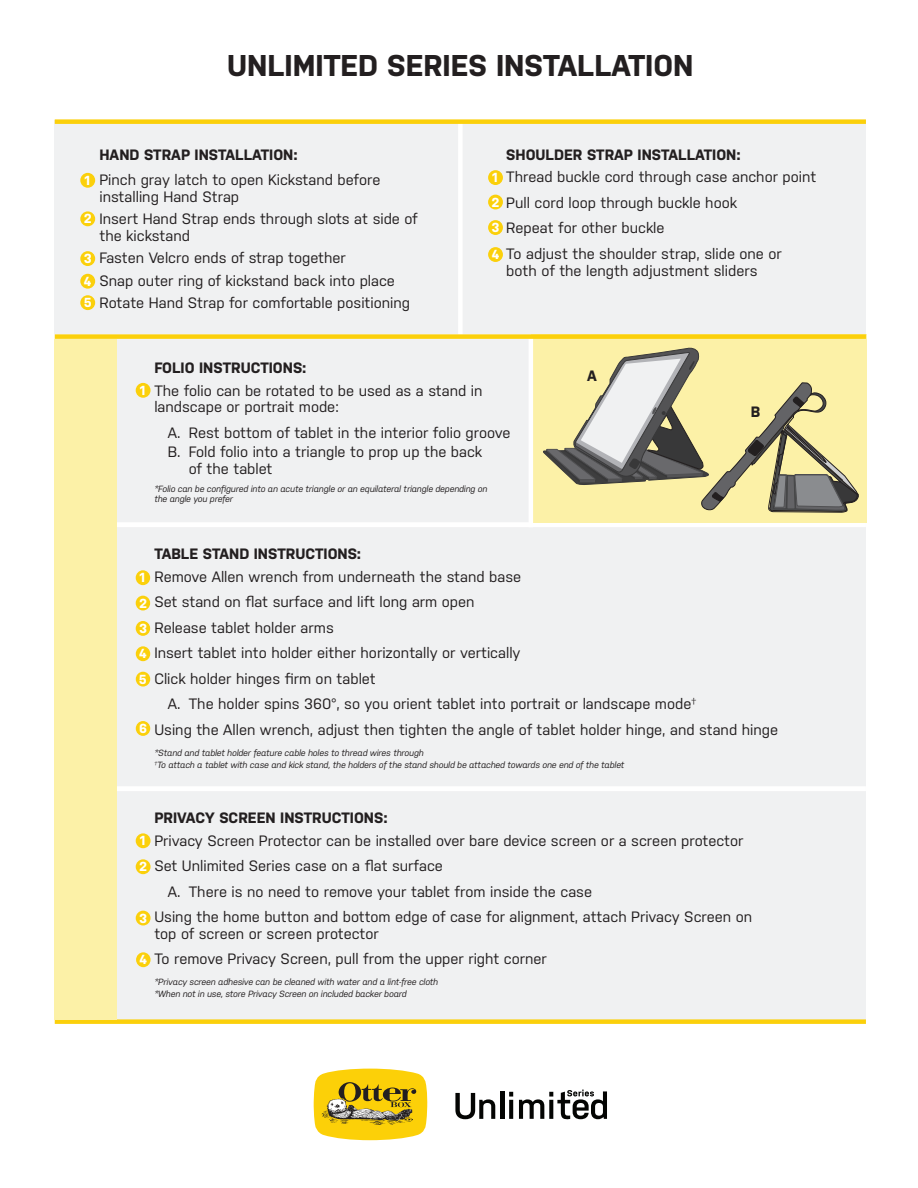
<style>
.page{position:relative;width:918px;height:1188px;background:#fff}
.page>*{position:absolute;margin:0;border:0;box-sizing:border-box;transform-origin:0 0}
.t1{font:700 30px "Nudista";color:#231f20}
.t2{font:15px/25.5px "Nudista";color:#231f20}
.t3{font:700 15px "Nudista";color:#231f20}
.t4{font:700 13.2px/25.3px "Nudista";color:#fff}
.t5{font:italic 9px/12px "Nudista";letter-spacing:-.02em;color:#231f20}
.s1{font-weight:700;font-size:13.2px;color:#fff}
</style>
<div class="page">
<div style="left:55px;top:317px;width:811px;height:703px;background:#f0f1f2"></div>
<div style="left:55px;top:120px;width:811px;height:201px;background:#f0f1f2"></div>
<div style="left:458px;top:120px;width:5px;height:217px;background:#fff"></div>
<div style="left:488px;top:170px;width:15px;height:15px;background:#fbd00b;border-radius:50%"></div>
<div style="left:488px;top:195px;width:15px;height:14px;background:#fbd00b;border-radius:50%"></div>
<div style="left:55px;top:119px;width:811px;height:5px;background:#fbd00b"></div>
<div style="left:136px;top:383px;width:15px;height:15px;background:#fbd00b;border-radius:50%"></div>
<div style="left:55px;top:1019px;width:811px;height:5px;background:#fbd00b"></div>
<div style="left:136px;top:672px;width:14px;height:15px;background:#fbd00b;border-radius:50%"></div>
<div style="left:136px;top:721px;width:14px;height:15px;background:#fbd00b;border-radius:50%"></div>
<div style="left:136px;top:646px;width:14px;height:15px;background:#fbd00b;border-radius:50%"></div>
<div style="left:136px;top:570px;width:14px;height:15px;background:#fbd00b;border-radius:50%"></div>
<div style="left:136px;top:596px;width:14px;height:14px;background:#fbd00b;border-radius:50%"></div>
<div style="left:136px;top:621px;width:14px;height:15px;background:#fbd00b;border-radius:50%"></div>
<div style="left:86px;top:522px;width:780px;height:5px;background:#fff"></div>
<div style="left:86px;top:786px;width:780px;height:5px;background:#fff"></div>
<div style="left:55px;top:339px;width:62px;height:680px;background:#fcf1a7"></div>
<svg style="left:314px;top:1069px;width:114px;height:71px;background:#ddbc2c"></svg>
<svg style="left:455px;top:1093px;width:40px;height:26px"></svg>
<hr style="left:500px;top:1091px;width:4px;height:28px;background:#040503">
<svg style="left:509px;top:1092px;width:4px;height:5px"></svg>
<svg style="left:509px;top:1100px;width:4px;height:19px"></svg>
<svg style="left:519px;top:1090px;width:88px;height:30px"></svg>
<div style="left:136px;top:833px;width:15px;height:15px;background:#fbd00b;border-radius:50%"></div>
<div style="left:136px;top:859px;width:15px;height:15px;background:#fbd00b;border-radius:50%"></div>
<div style="left:136px;top:911px;width:15px;height:15px;background:#fbd00b;border-radius:50%"></div>
<div style="left:136px;top:952px;width:15px;height:15px;background:#fbd00b;border-radius:50%"></div>
<div style="left:80px;top:173px;width:15px;height:15px;background:#fbd00b;border-radius:50%"></div>
<div style="left:80px;top:211px;width:15px;height:15px;background:#fbd00b;border-radius:50%"></div>
<div style="left:80px;top:251px;width:15px;height:15px;background:#fbd00b;border-radius:50%"></div>
<div style="left:80px;top:295px;width:15px;height:15px;background:#fbd00b;border-radius:50%"></div>
<div style="left:80px;top:274px;width:15px;height:15px;background:#fbd00b;border-radius:50%"></div>
<div style="left:531px;top:334px;width:335px;height:189px;background:#fcf1a7"></div>
<svg style="left:543px;top:348px;width:316px;height:165px"></svg>
<hr style="left:529px;top:337px;width:4px;height:190px;background:#fff">
<div style="left:55px;top:334px;width:811px;height:5px;background:#fbd00b"></div>
<div style="left:488px;top:220px;width:15px;height:15px;background:#fbd00b;border-radius:50%"></div>
<div style="left:488px;top:247px;width:15px;height:15px;background:#fbd00b;border-radius:50%"></div>
<h1 class="t1" style="left:227px;top:49px;width:468px">UNLIMITED SERIES INSTALLATION</h1>
<p class="t3" style="left:99px;top:146px;width:200px">HAND STRAP INSTALLATION:</p>
<p class="t2" style="left:99px;top:172px;width:283px;line-height:16.5px">Pinch gray latch to open Kickstand before installing Hand Strap</p>
<p class="t2" style="left:99px;top:211px;width:320px;line-height:16.5px">Insert Hand Strap ends through slots at side of the kickstand</p>
<p class="t2" style="left:99px;top:245px;width:248px">Fasten Velcro ends of strap together</p>
<p class="t2" style="left:99px;top:268px;width:297px">Snap outer ring of kickstand back into place</p>
<p class="t2" style="left:84px;top:290px;width:328px"><span class="s1">5</span> Rotate Hand Strap for comfortable positioning</p>
<p class="t4" style="left:84px;top:167px;width:7px">1</p>
<p class="t4" style="left:84px;top:206px;width:10px">2</p>
<p class="t4" style="left:84px;top:246px;width:10px">3</p>
<p class="t4" style="left:84px;top:268px;width:9px">4</p>
<p class="t3" style="left:506px;top:146px;width:236px">SHOULDER STRAP INSTALLATION:</p>
<p class="t2" style="left:506px;top:164px;width:312px">Thread buckle cord through case anchor point Pull cord loop through buckle hook<br>Repeat for other buckle<br>To adjust the shoulder strap, slide one or</p>
<p class="t2" style="left:506px;top:257px;width:253px">both of the length adjustment sliders</p>
<p class="t4" style="left:492px;top:165px;width:10px;line-height:24.5px">1<br>2</p>
<p class="t4" style="left:492px;top:214px;width:10px;line-height:27px">3<br>4</p>
<p class="t4" style="left:140px;top:378px;width:7px">1</p>
<p class="t3" style="left:154px;top:359px;width:154px">FOLIO INSTRUCTIONS:</p>
<p class="t2" style="left:154px;top:382px;width:330px;line-height:16.5px">The folio can be rotated to be used as a stand in landscape or portrait mode:</p>
<p class="t2" style="left:168px;top:423px;width:344px;line-height:19.5px">A. Rest bottom of tablet in the interior folio groove<br>B. Fold folio into a triangle to prop up the back</p>
<p class="t2" style="left:189px;top:456px;width:85px">of the tablet</p>
<p class="t5" style="left:154px;top:483px;width:335px;line-height:10.5px">*Folio can be configured into an acute triangle or an equilateral triangle depending on the angle you prefer</p>
<p class="t3" style="left:587px;top:367px;width:11px">A</p>
<p class="t3" style="left:751px;top:403px;width:11px">B</p>
<p class="t3" style="left:154px;top:545px;width:208px">TABLE STAND INSTRUCTIONS:</p>
<p class="t2" style="left:154px;top:563px;width:368px">Remove Allen wrench from underneath the stand base Set stand on flat surface and lift long arm open Release tablet holder arms<br>Insert tablet into holder either horizontally or vertically Click holder hinges firm on tablet</p>
<p class="t2" style="left:154px;top:691px;width:625px;text-indent:14px">A. The holder spins 360°, so you orient tablet into portrait or landscape mode<sup>†<br></sup>Using the Allen wrench, adjust then tighten the angle of tablet holder hinge, and stand hinge</p>
<p class="t5" style="left:154px;top:746px;width:472px">*Stand and tablet holder feature cable holes to thread wires through<br><sup>†</sup>To attach a tablet with case and kick stand, the holders of the stand should be attached towards one end of the tablet</p>
<p class="t4" style="left:139px;top:565px;width:10px">1<br>2<br>3</p>
<p class="t4" style="left:139px;top:641px;width:9px">4</p>
<p class="t4" style="left:139px;top:666px;width:10px">5</p>
<p class="t4" style="left:139px;top:716px;width:10px">6</p>
<p class="t3" style="left:154px;top:809px;width:235px">PRIVACY SCREEN INSTRUCTIONS:</p>
<p class="t2" style="left:154px;top:828px;width:591px">Privacy Screen Protector can be installed over bare device screen or a screen protector</p>
<p class="t2" style="left:154px;top:853px;width:290px">Set Unlimited Series case on a flat surface</p>
<p class="t2" style="left:168px;top:879px;width:426px">A. There is no need to remove your tablet from inside the case</p>
<p class="t2" style="left:154px;top:904px;width:599px">Using the home button and bottom edge of case for alignment, attach Privacy Screen on</p>
<p class="t2" style="left:154px;top:921px;width:394px">top of screen or screen protector<br>To remove Privacy Screen, pull from the upper right corner</p>
<p class="t5" style="left:154px;top:976px;width:285px">*Privacy screen adhesive can be cleaned with water and a lint-free cloth *When not in use, store Privacy Screen on included backer board</p>
<p class="t4" style="left:139px;top:828px;width:10px;line-height:26px">1<br>2</p>
<p class="t4" style="left:139px;top:905px;width:10px">3</p>
<p class="t4" style="left:139px;top:947px;width:9px">4</p>
</div>
